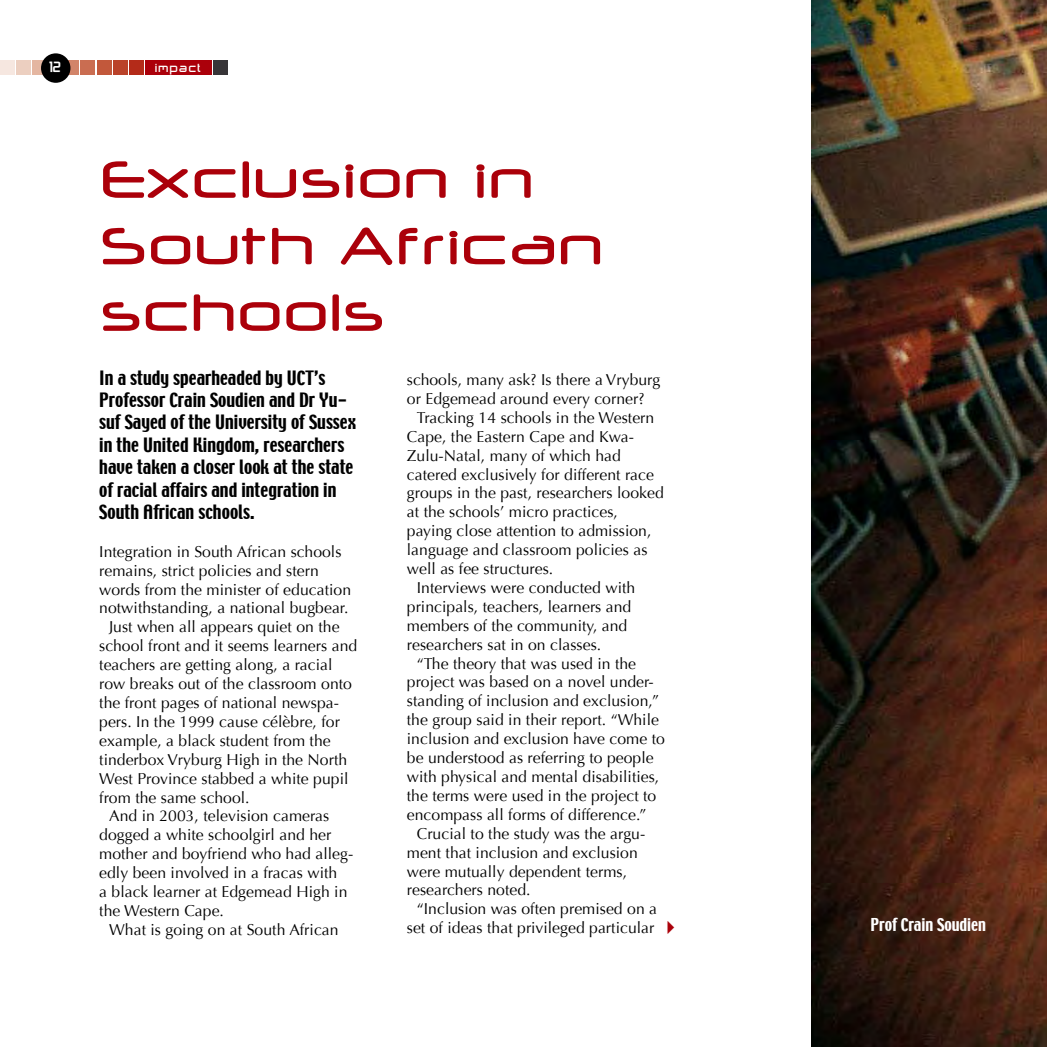
<style>
.page{position:relative;width:1047px;height:1047px;background:#fff}
.page>*{position:absolute;margin:0;border:0;box-sizing:border-box;transform-origin:0 0}
.t1{font:500 61.25px/66.5px "Neuropol";letter-spacing:.05em;color:#ab000a}
.t2{font:17.5px/22.4px "Techno";letter-spacing:.005em;color:#000}
.t3{font:16.97px "Lang";letter-spacing:.05em;color:#fff}
.t4{font:15.75px/18.9px "Optima";letter-spacing:.005em;color:#000}
.t5{font:15.75px "Techno";color:#fff}
.t6{font:700 15.75px "Lang";color:#fff}
</style>
<div class="page">
<div style="left:145px;top:60px;width:67px;height:15px;background:#ab000a"></div>
<div style="left:129px;top:60px;width:15px;height:15px;background:#b42b19"></div>
<div style="left:113px;top:60px;width:15px;height:15px;background:#ba4229"></div>
<div style="left:97px;top:60px;width:14px;height:15px;background:#c2583b"></div>
<div style="left:80px;top:60px;width:15px;height:15px;background:#ca6d51"></div>
<div style="left:64px;top:60px;width:15px;height:15px;background:#d28469"></div>
<div style="left:32px;top:60px;width:15px;height:15px;background:#e4b6a1"></div>
<div style="left:16px;top:60px;width:15px;height:15px;background:#eccfc0"></div>
<div style="left:0;top:60px;width:15px;height:15px;background:#f6e7e0"></div>
<div style="left:213px;top:60px;width:15px;height:15px;background:#373538"></div>
<div style="left:41px;top:53px;width:29px;height:30px;background:#000;border-radius:50%"></div>
<img style="left:812px;top:0;width:235px;height:1047px">
<p class="t6" style="left:50px;top:57px;width:13px">12</p>
<p class="t3" style="left:155px;top:56px;width:48px">impact</p>
<h1 class="t1" style="left:99px;top:146px;width:502px">Exclusion in<br>South African schools</h1>
<p class="t2" style="left:99px;top:367px;width:258px">In a study spearheaded by UCT’s Professor Crain Soudien and Dr Yu&shy;suf Sayed of the University of Sussex in the United Kingdom, researchers have taken a closer look at the state of racial affairs and integration in South African schools.</p>
<p class="t4" style="left:99px;top:542px;width:244px">Integration in South African schools</p>
<p class="t4" style="left:99px;top:561px;width:221px">remains, strict policies and stern</p>
<p class="t4" style="left:99px;top:580px;width:253px">words from the minister of education</p>
<p class="t4" style="left:99px;top:599px;width:251px">notwithstanding, a national bugbear.</p>
<p class="t4" style="left:109px;top:618px;width:232px">Just when all appears quiet on the</p>
<p class="t4" style="left:99px;top:637px;width:259px">school front and it seems learners and</p>
<p class="t4" style="left:99px;top:655px;width:235px">teachers are getting along, a racial</p>
<p class="t4" style="left:99px;top:674px;width:254px">row breaks out of the classroom onto</p>
<p class="t4" style="left:99px;top:693px;width:241px">the front pages of national newspa-</p>
<p class="t4" style="left:99px;top:712px;width:242px">pers. In the 1999 cause célèbre, for</p>
<p class="t4" style="left:99px;top:731px;width:233px">example, a black student from the</p>
<p class="t4" style="left:99px;top:750px;width:249px">tinderbox Vryburg High in the North</p>
<p class="t4" style="left:99px;top:769px;width:251px">West Province stabbed a white pupil</p>
<p class="t4" style="left:99px;top:788px;width:152px">from the same school.</p>
<p class="t4" style="left:109px;top:807px;width:222px">And in 2003, television cameras</p>
<p class="t4" style="left:99px;top:826px;width:234px">dogged a white schoolgirl and her</p>
<p class="t4" style="left:99px;top:844px;width:256px">mother and boyfriend who had alleg-</p>
<p class="t4" style="left:99px;top:863px;width:239px">edly been involved in a fracas with</p>
<p class="t4" style="left:99px;top:882px;width:250px">a black learner at Edgemead High in</p>
<p class="t4" style="left:99px;top:901px;width:126px">the Western Cape.</p>
<p class="t4" style="left:109px;top:920px;width:231px">What is going on at South African</p>
<p class="t4" style="left:407px;top:370px;width:255px">schools, many ask? Is there a Vryburg or Edgemead around every corner?</p>
<p class="t4" style="left:417px;top:408px;width:239px">Tracking 14 schools in the Western</p>
<p class="t4" style="left:407px;top:427px;width:228px">Cape, the Eastern Cape and Kwa-</p>
<p class="t4" style="left:407px;top:446px;width:216px">Zulu-Natal, many of which had</p>
<p class="t4" style="left:407px;top:465px;width:249px">catered exclusively for different race</p>
<p class="t4" style="left:407px;top:484px;width:258px">groups in the past, researchers looked</p>
<p class="t4" style="left:407px;top:503px;width:213px">at the schools’ micro practices,</p>
<p class="t4" style="left:407px;top:521px;width:246px">paying close attention to admission,</p>
<p class="t4" style="left:407px;top:540px;width:242px">language and classroom policies as</p>
<p class="t4" style="left:407px;top:559px;width:148px">well as fee structures.</p>
<p class="t4" style="left:417px;top:578px;width:220px">Interviews were conducted with</p>
<p class="t4" style="left:407px;top:597px;width:226px">principals, teachers, learners and</p>
<p class="t4" style="left:407px;top:616px;width:222px">members of the community, and</p>
<p class="t4" style="left:407px;top:635px;width:196px">researchers sat in on classes.</p>
<p class="t4" style="left:417px;top:654px;width:221px">“The theory that was used in the</p>
<p class="t4" style="left:407px;top:673px;width:248px">project was based on a novel under-</p>
<p class="t4" style="left:407px;top:692px;width:254px">standing of inclusion and exclusion,”</p>
<p class="t4" style="left:407px;top:710px;width:254px">the group said in their report. “While</p>
<p class="t4" style="left:407px;top:729px;width:259px">inclusion and exclusion have come to</p>
<p class="t4" style="left:407px;top:748px;width:248px">be understood as referring to people</p>
<p class="t4" style="left:407px;top:767px;width:254px">with physical and mental disabilities,</p>
<p class="t4" style="left:407px;top:786px;width:251px">the terms were used in the project to</p>
<p class="t4" style="left:407px;top:805px;width:241px">encompass all forms of difference.”</p>
<p class="t4" style="left:417px;top:824px;width:230px">Crucial to the study was the argu-</p>
<p class="t4" style="left:407px;top:843px;width:232px">ment that inclusion and exclusion</p>
<p class="t4" style="left:407px;top:862px;width:222px">were mutually dependent terms,</p>
<p class="t4" style="left:407px;top:881px;width:125px">researchers noted.</p>
<p class="t4" style="left:417px;top:899px;width:242px">“Inclusion was often premised on a</p>
<p class="t4" style="left:407px;top:918px;width:249px">set of ideas that privileged particular</p>
<p class="t5" style="left:870px;top:914px;width:117px">Prof Crain Soudien</p>
</div>
